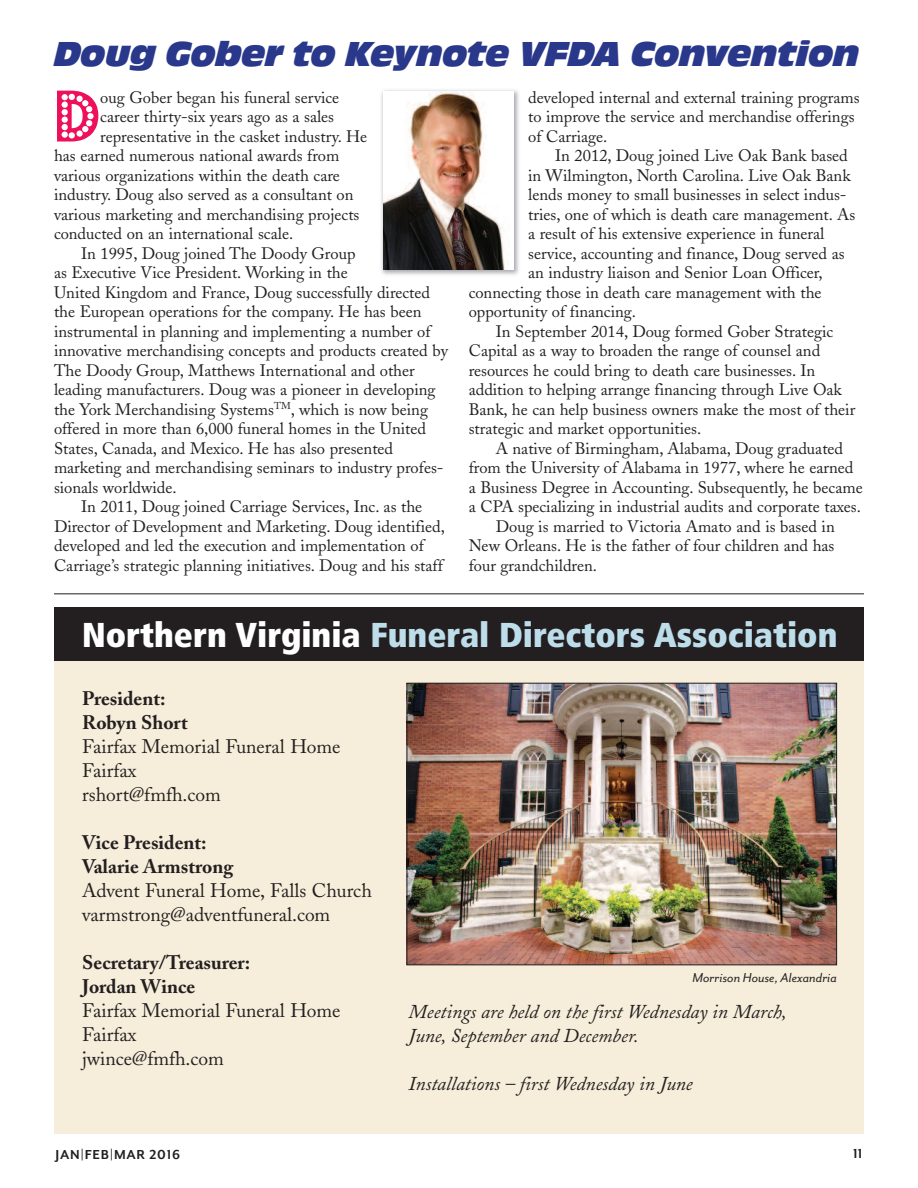
<style>
.page{position:relative;width:918px;height:1188px;background:#fff}
.page>*{position:absolute;margin:0;border:0;box-sizing:border-box;transform-origin:0 0}
.t1{font:80.7px "Budmo Jiggler";color:#ed105b}
.t2{font:36px "Antique Oli T Comp Ital";color:#29388a}
.t3{font:900 condensed 34.5px "Frutiger";color:#bdddea}
.t4{font:19.5px/24px "Adobe Caslon";color:#231f20}
.t5{font:italic 19.5px/24px "Adobe Caslon";color:#231f20}
.t6{font:700 19.5px/24px "Adobe Caslon";color:#231f20}
.t7{font:16.5px/19.5px "Adobe Caslon";color:#231f20}
.t8{font:15px "Mr Eaves San RI";color:#231f20}
.t9{font:15px "Mr Eaves San Alt B";letter-spacing:.05em;color:#231f20}
.s1{color:#fff}
</style>
<div class="page">
<hr style="left:0;top:0;width:1px;height:80px;background:#29388a">
<hr style="left:54px;top:594px;width:810px;height:1px;background:#231f20">
<div style="left:54px;top:608px;width:810px;height:526px;background:#f6eeda"></div>
<div style="left:54px;top:608px;width:810px;height:54px;background:#231f20"></div>
<img style="left:409px;top:685px;width:426px;height:278px">
<div style="left:407px;top:683px;width:430px;height:282px;border:1px solid #231f20"></div>
<img style="left:381px;top:90px;width:138px;height:185px">
<img style="left:383px;top:91px;width:130px;height:178px">
<h2 class="t2" style="left:54px;top:32px;width:807px">Doug Gober to Keynote VFDA Convention</h2>
<h1 class="t1" style="left:54px;top:70px;width:48px">D</h1>
<p class="t7" style="left:100px;top:89px;width:241px">oug Gober began his funeral service</p>
<p class="t7" style="left:100px;top:109px;width:235px">career thirty-six years ago as a sales</p>
<p class="t7" style="left:100px;top:128px;width:268px">representative in the casket industry. He</p>
<p class="t7" style="left:54px;top:148px;width:287px">has earned numerous national awards from</p>
<p class="t7" style="left:54px;top:167px;width:288px">various organizations within the death care</p>
<p class="t7" style="left:54px;top:187px;width:301px">industry. Doug also served as a consultant on</p>
<p class="t7" style="left:54px;top:206px;width:307px">various marketing and merchandising projects</p>
<p class="t7" style="left:54px;top:226px;width:241px">conducted on an international scale.</p>
<p class="t7" style="left:81px;top:245px;width:276px">In 1995, Doug joined The Doody Group</p>
<p class="t7" style="left:54px;top:265px;width:295px">as Executive Vice President. Working in the</p>
<p class="t7" style="left:54px;top:284px;width:378px">United Kingdom and France, Doug successfully directed</p>
<p class="t7" style="left:54px;top:304px;width:369px">the European operations for the company. He has been</p>
<p class="t7" style="left:54px;top:323px;width:378px">instrumental in planning and implementing a number of</p>
<p class="t7" style="left:54px;top:343px;width:395px">innovative merchandising concepts and products created by</p>
<p class="t7" style="left:54px;top:362px;width:362px">The Doody Group, Matthews International and other</p>
<p class="t7" style="left:54px;top:382px;width:383px">leading manufacturers. Doug was a pioneer in developing</p>
<p class="t7" style="left:54px;top:401px;width:376px">the York Merchandising Systems<sup>TM</sup>, which is now being</p>
<p class="t7" style="left:54px;top:421px;width:374px">offered in more than 6,000 funeral homes in the United</p>
<p class="t7" style="left:54px;top:440px;width:341px">States, Canada, and Mexico. He has also presented</p>
<p class="t7" style="left:54px;top:460px;width:391px">marketing and merchandising seminars to industry profes-</p>
<p class="t7" style="left:54px;top:479px;width:124px">sionals worldwide.</p>
<p class="t7" style="left:81px;top:499px;width:343px">In 2011, Doug joined Carriage Services, Inc. as the</p>
<p class="t7" style="left:54px;top:518px;width:392px">Director of Development and Marketing. Doug identified,</p>
<p class="t7" style="left:54px;top:538px;width:371px">developed and led the execution and implementation of</p>
<p class="t7" style="left:54px;top:557px;width:390px">Carriage’s strategic planning initiatives. Doug and his staff</p>
<p class="t7" style="left:528px;top:89px;width:333px">developed internal and external training programs to improve the service and merchandise offerings of Carriage.</p>
<p class="t7" style="left:555px;top:148px;width:294px">In 2012, Doug joined Live Oak Bank based</p>
<p class="t7" style="left:528px;top:167px;width:324px">in Wilmington, North Carolina. Live Oak Bank</p>
<p class="t7" style="left:528px;top:187px;width:320px">lends money to small businesses in select indus-</p>
<p class="t7" style="left:528px;top:206px;width:329px">tries, one of which is death care management. As</p>
<p class="t7" style="left:528px;top:226px;width:298px">a result of his extensive experience in funeral</p>
<p class="t7" style="left:528px;top:245px;width:318px">service, accounting and finance, Doug served as</p>
<p class="t7" style="left:528px;top:265px;width:296px">an industry liaison and Senior Loan Officer,</p>
<p class="t7" style="left:469px;top:284px;width:354px">connecting those in death care management with the</p>
<p class="t7" style="left:469px;top:304px;width:169px">opportunity of financing.</p>
<p class="t7" style="left:496px;top:323px;width:339px">In September 2014, Doug formed Gober Strategic</p>
<p class="t7" style="left:469px;top:343px;width:353px">Capital as a way to broaden the range of counsel and</p>
<p class="t7" style="left:469px;top:362px;width:348px">resources he could bring to death care businesses. In</p>
<p class="t7" style="left:469px;top:382px;width:375px">addition to helping arrange financing through Live Oak</p>
<p class="t7" style="left:469px;top:401px;width:388px">Bank, he can help business owners make the most of their</p>
<p class="t7" style="left:469px;top:421px;width:234px">strategic and market opportunities.</p>
<p class="t7" style="left:496px;top:440px;width:349px">A native of Birmingham, Alabama, Doug graduated</p>
<p class="t7" style="left:469px;top:460px;width:386px">from the University of Alabama in 1977, where he earned</p>
<p class="t7" style="left:469px;top:479px;width:396px">a Business Degree in Accounting. Subsequently, he became</p>
<p class="t7" style="left:469px;top:499px;width:394px">a CPA specializing in industrial audits and corporate taxes.</p>
<p class="t7" style="left:496px;top:518px;width:341px">Doug is married to Victoria Amato and is based in</p>
<p class="t7" style="left:469px;top:538px;width:367px">New Orleans. He is the father of four children and has</p>
<p class="t7" style="left:469px;top:557px;width:130px">four grandchildren.</p>
<h3 class="t3" style="left:82px;top:621px;width:757px"><span class="s1">Northern Virginia</span> Funeral Directors Association</h3>
<p class="t6" style="left:82px;top:688px;width:107px">President:<br>Robyn Short</p>
<p class="t4" style="left:82px;top:737px;width:260px">Fairfax Memorial Funeral Home<br>Fairfax<br>rshort@fmfh.com</p>
<p class="t6" style="left:82px;top:832px;width:153px">Vice President:<br>Valarie Armstrong</p>
<p class="t4" style="left:82px;top:881px;width:291px">Advent Funeral Home, Falls Church varmstrong@adventfuneral.com</p>
<p class="t6" style="left:82px;top:952px;width:170px">Secretary/Treasurer:<br>Jordan Wince</p>
<p class="t4" style="left:82px;top:1001px;width:260px">Fairfax Memorial Funeral Home<br>Fairfax<br>jwince@fmfh.com</p>
<p class="t8" style="left:693px;top:969px;width:146px">Morrison House, Alexandria</p>
<p class="t5" style="left:409px;top:1002px;width:380px">Meetings are held on the first Wednesday in March,<br>June, September and December.</p>
<p class="t5" style="left:409px;top:1074px;width:286px">Installations – first Wednesday in June</p>
<p class="t9" style="left:55px;top:1145px;width:126px">JAN|FEB|MAR 2016</p>
<p class="t9" style="left:853px;top:1144px;width:11px">11</p>
</div>
